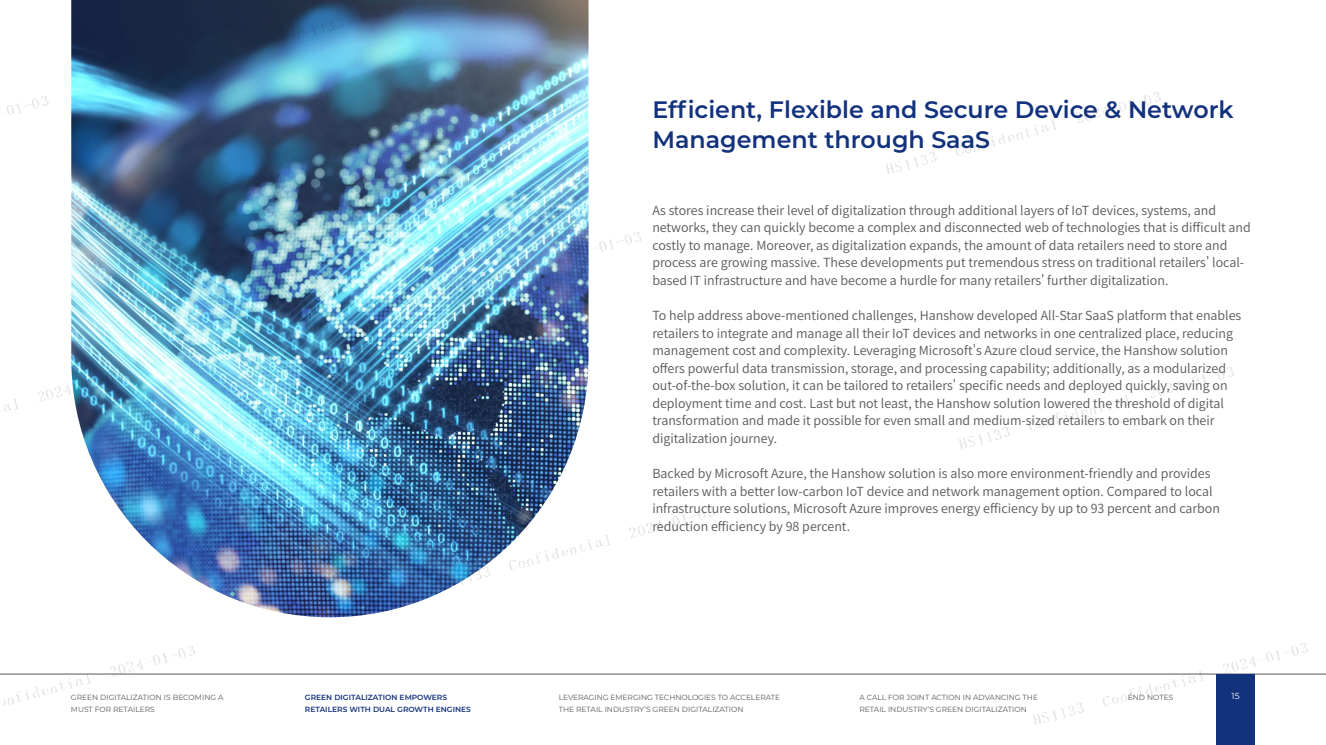
<style>
.page{position:relative;width:1326px;height:745px;background:#fff}
.page>*{position:absolute;margin:0;border:0;box-sizing:border-box;transform-origin:0 0}
.t1{font:600 23.75px/30px "Montserrat";color:#12327d}
.t2{font:12.5px/17.5px "Source Han Sans CN";color:#595757}
.t3{font:8.75px "Montserrat";color:#fff}
.t4{font:7.5px/12.5px "Montserrat";color:#595757}
.t5{font:600 7.5px/12.5px "Montserrat";color:#12327d}
</style>
<div class="page">
<hr style="left:0;top:673px;width:1325px;height:1px;background:#595757">
<img style="left:0;top:0;width:1324px;height:743px">
<h1 class="t1" style="left:652px;top:93px;width:582px">Efficient, Flexible and Secure Device &amp; Network<br>Management through SaaS</h1>
<p class="t2" style="left:652px;top:202px;width:600px">As stores increase their level of digitalization through additional layers of IoT devices, systems, and networks, they can quickly become a complex and disconnected web of technologies that is difficult and costly to manage. Moreover, as digitalization expands, the amount of data retailers need to store and process are growing massive. These developments put tremendous stress on traditional retailers' local&shy;based IT infrastructure and have become a hurdle for many retailers' further digitalization.</p>
<p class="t2" style="left:652px;top:307px;width:590px">To help address above-mentioned challenges, Hanshow developed All-Star SaaS platform that enables retailers to integrate and manage all their IoT devices and networks in one centralized place, reducing management cost and complexity. Leveraging Microsoft's Azure cloud service, the Hanshow solution offers powerful data transmission, storage, and processing capability; additionally, as a modularized out-of-the-box solution, it can be tailored to retailers' specific needs and deployed quickly, saving on deployment time and cost. Last but not least, the Hanshow solution lowered the threshold of digital transformation and made it possible for even small and medium-sized retailers to embark on their digitalization journey.</p>
<p class="t2" style="left:652px;top:464px;width:569px">Backed by Microsoft Azure, the Hanshow solution is also more environment-friendly and provides retailers with a better low-carbon IoT device and network management option. Compared to local infrastructure solutions, Microsoft Azure improves energy efficiency by up to 93 percent and carbon reduction efficiency by 98 percent.</p>
<p class="t4" style="left:71px;top:690px;width:154px">GREEN DIGITALIZATION IS BECOMING A</p>
<p class="t3" style="left:1231px;top:689px;width:10px">15</p>
<p class="t4" style="left:71px;top:702px;width:85px">MUST FOR RETAILERS</p>
<p class="t5" style="left:305px;top:690px;width:167px">GREEN DIGITALIZATION EMPOWERS<br>RETAILERS WITH DUAL GROWTH ENGINES</p>
<p class="t4" style="left:558px;top:690px;width:223px">LEVERAGING EMERGING TECHNOLOGIES TO ACCELERATE<br>THE RETAIL INDUSTRY’S GREEN DIGITALIZATION</p>
<p class="t4" style="left:859px;top:690px;width:180px">A CALL FOR JOINT ACTION IN ADVANCING THE<br>RETAIL INDUSTRY’S GREEN DIGITALIZATION</p>
<p class="t4" style="left:1127px;top:690px;width:47px">END NOTES</p>
</div>
